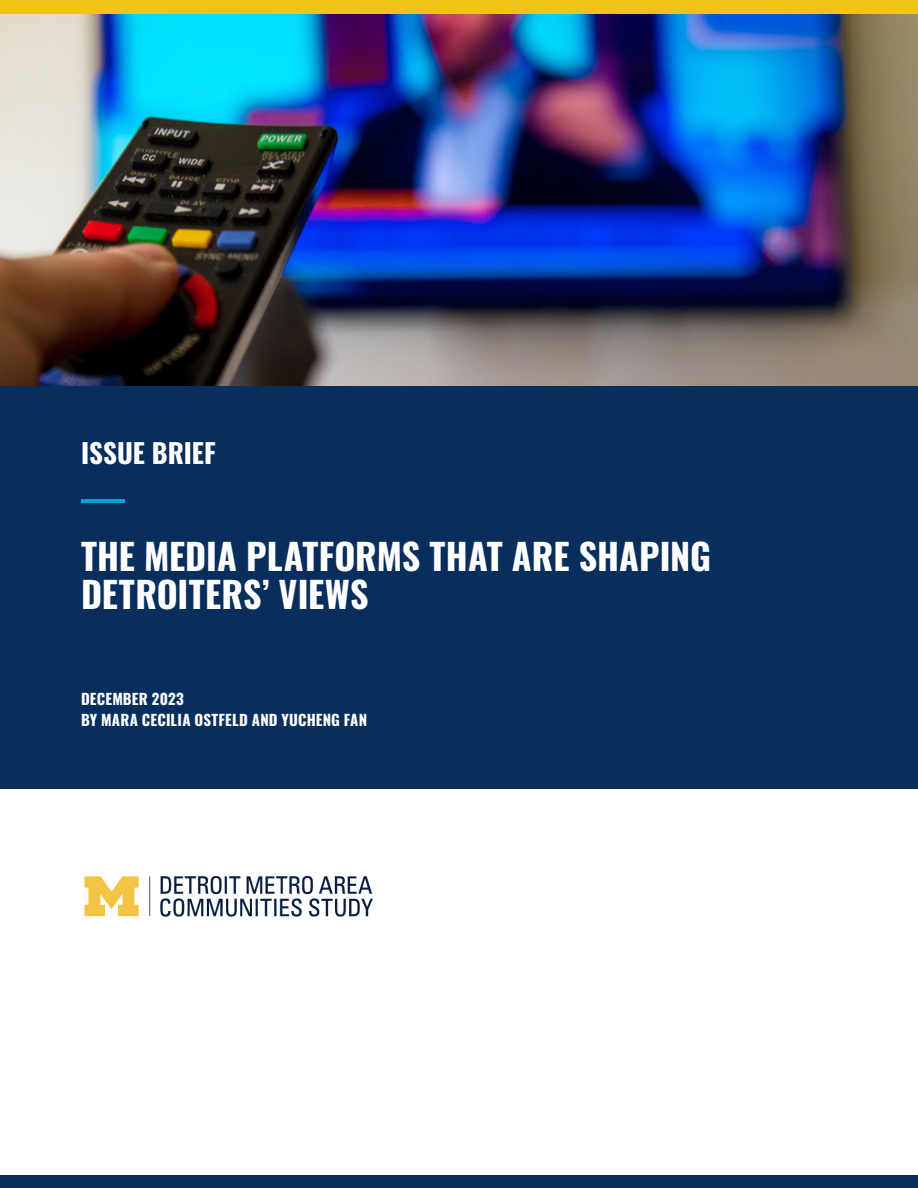
<style>
.page{position:relative;width:918px;height:1188px;background:#fff}
.page>*{position:absolute;margin:0;border:0;box-sizing:border-box;transform-origin:0 0}
.t1{font:36px/37.5px "Oswald";color:#fff}
.t2{font:27px "Oswald";color:#fff}
.t3{font:15px/21px "Oswald";letter-spacing:.015em;color:#fff}
</style>
<div class="page">
<div style="left:0;top:385px;width:918px;height:404px;background:#082e5e"></div>
<img style="left:0;top:14px;width:918px;height:371px">
<div style="left:0;top:0;width:918px;height:14px;background:#f1c315"></div>
<div style="left:0;top:1175px;width:918px;height:13px;background:#082e5e"></div>
<hr style="left:81px;top:500px;width:43px;height:3px;background:#069edb">
<img style="left:84px;top:876px;width:289px;height:41px">
<p class="t2" style="left:81px;top:429px;width:136px">ISSUE BRIEF</p>
<p class="t1" style="left:81px;top:534px;width:632px">THE MEDIA PLATFORMS THAT ARE SHAPING<br>DETROITERS’ VIEWS</p>
<p class="t3" style="left:81px;top:687px;width:288px">DECEMBER 2023<br>BY MARA CECILIA OSTFELD AND YUCHENG FAN</p>
</div>
